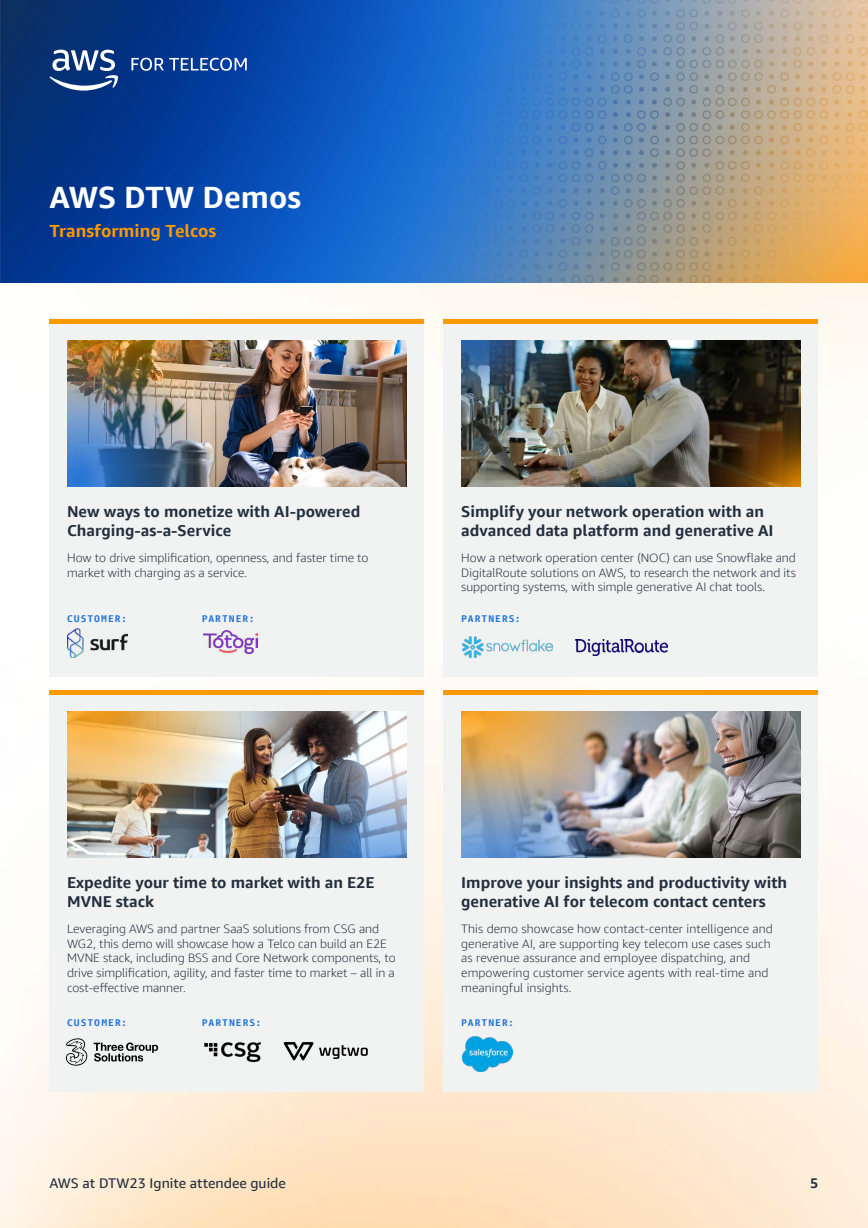
<style>
.page{position:relative;width:868px;height:1228px;background:#fff}
.page>*{position:absolute;margin:0;border:0;box-sizing:border-box;transform-origin:0 0}
.t1{font:700 30.8px "Amazon Ember Display";color:#fff}
.t2{font:700 17.5px "Amazon Ember Display";color:#f90}
.t3{font:700 15.75px/18.9px "Amazon Ember Display";color:#232f3e}
.t4{font:14px "Amazon Ember Display";color:#232f3e}
.t5{font:700 14px "Amazon Ember Display";color:#232f3e}
.t6{font:300 12.25px/14.7px "Amazon Ember Display";color:#232f3e}
.t7{font:700 9.8px "Amazon Ember Mono";letter-spacing:.095em;color:#2074d5}
</style>
<div class="page">
<img style="left:0;top:282px;width:868px;height:946px">
<img style="left:0;top:0;width:868px;height:282px">
<div style="left:50px;top:318px;width:374px;height:359px;background:#f1f3f3"></div>
<div style="left:50px;top:690px;width:374px;height:401px;background:#f1f3f3"></div>
<div style="left:444px;top:690px;width:374px;height:401px;background:#f1f3f3"></div>
<div style="left:444px;top:318px;width:374px;height:359px;background:#f1f3f3"></div>
<img style="left:67px;top:341px;width:340px;height:146px">
<img style="left:67px;top:712px;width:340px;height:146px">
<img style="left:461px;top:712px;width:340px;height:146px">
<img style="left:461px;top:341px;width:340px;height:146px">
<div style="left:50px;top:318px;width:374px;height:5px;background:#f90"></div>
<hr style="left:50px;top:690px;width:374px;height:4px;background:#f90">
<hr style="left:444px;top:690px;width:374px;height:4px;background:#f90">
<div style="left:444px;top:318px;width:374px;height:5px;background:#f90"></div>
<img style="left:67px;top:629px;width:60px;height:29px">
<img style="left:203px;top:630px;width:55px;height:23px">
<img style="left:462px;top:636px;width:91px;height:22px">
<img style="left:575px;top:640px;width:92px;height:15px">
<svg style="left:66px;top:1038px;width:21px;height:28px"></svg>
<svg style="left:94px;top:1042px;width:64px;height:20px"></svg>
<img style="left:204px;top:1042px;width:57px;height:21px">
<svg style="left:284px;top:1042px;width:84px;height:18px"></svg>
<img style="left:463px;top:1037px;width:49px;height:34px">
<svg style="left:49px;top:50px;width:70px;height:41px"></svg>
<svg style="left:131px;top:58px;width:116px;height:13px"></svg>
<h1 class="t1" style="left:50px;top:178px;width:253px">AWS DTW Demos</h1>
<h2 class="t2" style="left:50px;top:220px;width:168px">Transforming Telcos</h2>
<p class="t3" style="left:67px;top:502px;width:295px">New ways to monetize with AI-powered<br>Charging-as-a-Service</p>
<p class="t6" style="left:67px;top:550px;width:303px">How to drive simplification, openness, and faster time to market with charging as a service.</p>
<p class="t7" style="left:67px;top:613px;width:61px">CUSTOMER:</p>
<p class="t7" style="left:202px;top:613px;width:54px">PARTNER:</p>
<p class="t3" style="left:461px;top:502px;width:314px">Simplify your network operation with an advanced data platform and generative AI</p>
<p class="t6" style="left:461px;top:550px;width:336px;text-align:justify">How a network operation center (NOC) can use Snowflake and DigitalRoute solutions on AWS, to research the network and its supporting systems, with simple generative AI chat tools.</p>
<p class="t7" style="left:461px;top:613px;width:61px">PARTNERS:</p>
<p class="t3" style="left:67px;top:873px;width:309px">Expedite your time to market with an E2E<br>MVNE stack</p>
<p class="t6" style="left:67px;top:921px;width:330px">Leveraging AWS and partner SaaS solutions from CSG and WG2, this demo will showcase how a Telco can build an E2E MVNE stack, including BSS and Core Network components, to drive simplification, agility, and faster time to market – all in a cost-effective manner.</p>
<p class="t7" style="left:67px;top:1016px;width:61px">CUSTOMER:</p>
<p class="t7" style="left:202px;top:1016px;width:61px">PARTNERS:</p>
<p class="t3" style="left:461px;top:873px;width:327px">Improve your insights and productivity with generative AI for telecom contact centers</p>
<p class="t6" style="left:461px;top:921px;width:313px">This demo showcase how contact-center intelligence and generative AI, are supporting key telecom use cases such as revenue assurance and employee dispatching, and empowering customer service agents with real-time and meaningful insights.</p>
<p class="t7" style="left:461px;top:1016px;width:54px">PARTNER:</p>
<p class="t4" style="left:50px;top:1175px;width:238px">AWS at DTW23 Ignite attendee guide</p>
<p class="t5" style="left:810px;top:1175px;width:10px">5</p>
</div>
